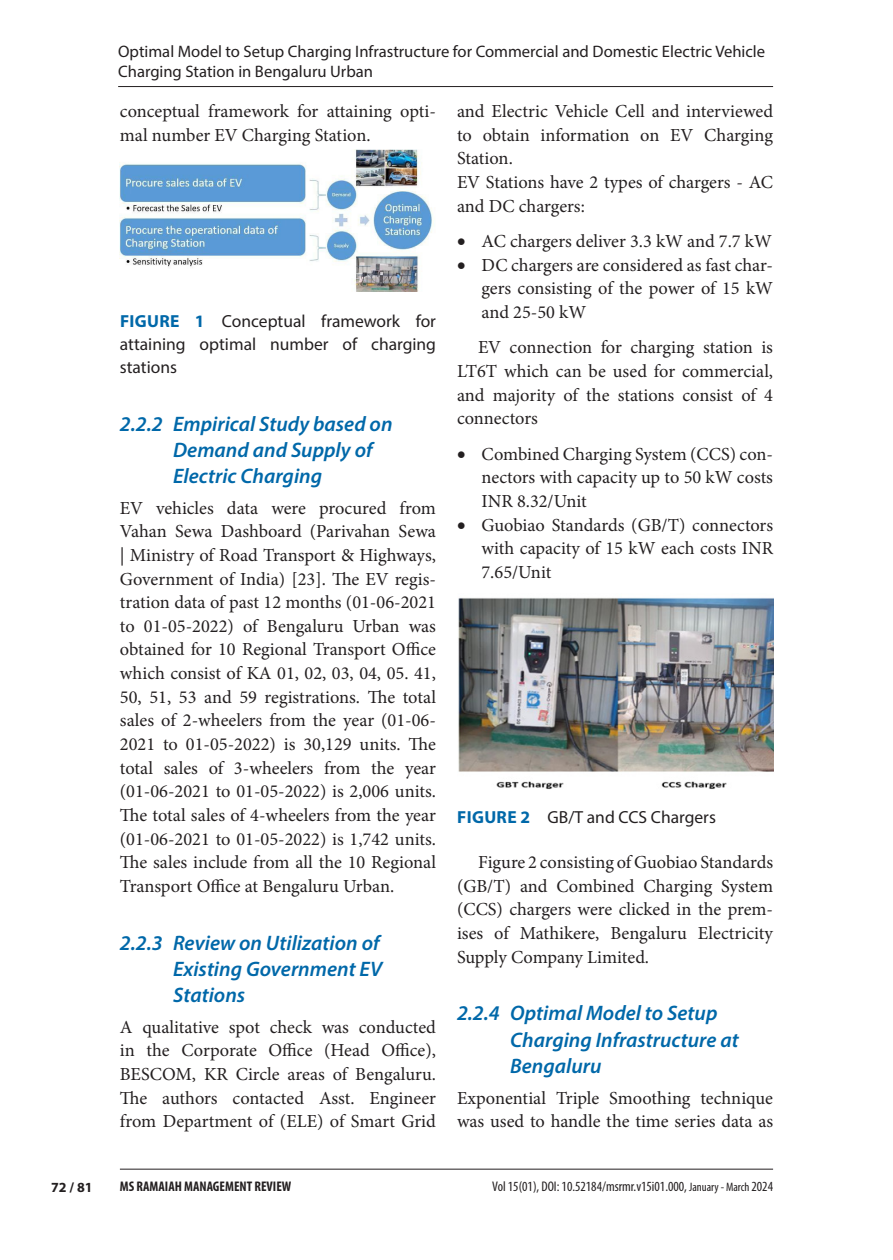
<style>
.page{position:relative;width:893px;height:1260px;background:#fff}
.page>*{position:absolute;margin:0;border:0;box-sizing:border-box;transform-origin:0 0}
.sectionc{font:italic 600 21px/26.2px "Myriad Pro";color:#0068a9}
.para_text_flush{font:18.38px/23.6px "Minion Pro";color:#231f20;text-align:justify}
.para_text{font:18.38px/23.6px "Minion Pro";color:#231f20;text-align:justify}
.figure_caption{font:17.5px/22.8px "Myriad Pro";color:#231f20;text-align:justify}
.t1{font:16.62px/20.1px "Myriad Pro";color:#231f20}
.t2{font:condensed 14px "Myriad Pro";color:#231f20}
.t3{font:700 condensed 14px "Myriad Pro";color:#231f20}
.t4{font:700 14px "Myriad Pro";color:#231f20}
.s1{font-weight:700;color:#0068a9}
.s2{font-size:12.25px}
</style>
<div class="page">
<hr style="left:118px;top:86px;width:655px;height:1px;background:#231f20">
<hr style="left:120px;top:1168px;width:653px;height:1px;background:#231f20">
<img style="left:120px;top:149px;width:314px;height:142px">
<img style="left:458px;top:598px;width:315px;height:191px">
<p class="t1" style="left:118px;top:41px;width:648px">Optimal Model to Setup Charging Infrastructure for Commercial and Domestic Electric Vehicle<br>Charging Station in Bengaluru Urban</p>
<p class="para_text_flush" style="left:120px;top:99px;width:318px">conceptual framework for attaining opti&shy;mal number EV Charging Station.</p>
<p class="figure_caption" style="left:120px;top:310px;width:318px"><span class="s1">FIGURE 1</span> Conceptual framework for attaining optimal number of charging stations</p>
<p class="sectionc" style="left:173px;top:410px;width:221px;text-indent:-53px">2.2.2 Empirical Study based on<br>Demand and Supply of<br>Electric Charging</p>
<p class="para_text_flush" style="left:120px;top:496px;width:318px">EV vehicles data were procured from Vahan Sewa Dashboard (Parivahan Sewa | Ministry of Road Transport &amp; Highways, Government of India) [23]. The EV regis&shy;tration data of past 12 months (01-06-2021 to 01-05-2022) of Bengaluru Urban was obtained for 10 Regional Transport Office which consist of KA 01, 02, 03, 04, 05. 41, 50, 51, 53 and 59 registrations. The total sales of 2-wheelers from the year (01-06- 2021 to 01-05-2022) is 30,129 units. The total sales of 3-wheelers from the year (01-06-2021 to 01-05-2022) is 2,006 units.<br>The total sales of 4-wheelers from the year (01-06-2021 to 01-05-2022) is 1,742 units.<br>The sales include from all the 10 Regional Transport Office at Bengaluru Urban.</p>
<p class="sectionc" style="left:173px;top:929px;width:211px;text-indent:-53px">2.2.3 Review on Utilization of<br>Existing Government EV<br>Stations</p>
<p class="para_text_flush" style="left:120px;top:1015px;width:318px">A qualitative spot check was conducted in the Corporate Office (Head Office), BESCOM, KR Circle areas of Bengaluru.<br>The authors contacted Asst. Engineer from Department of (ELE) of Smart Grid</p>
<p class="para_text_flush" style="left:457px;top:99px;width:318px">and Electric Vehicle Cell and interviewed to obtain information on EV Charging Station.</p>
<p class="para_text_flush" style="left:457px;top:170px;width:318px">EV Stations have 2 types of chargers - AC and DC chargers:</p>
<p class="para_text_flush" style="left:457px;top:229px;width:316px">• AC chargers deliver 3.3 kW and 7.7 kW</p>
<p class="para_text_flush" style="left:481px;top:253px;width:293px;text-indent:-24px">• DC chargers are considered as fast char&shy;gers consisting of the power of 15 kW and 25-50 kW</p>
<p class="para_text" style="left:457px;top:336px;width:318px;text-indent:21px">EV connection for charging station is LT6T which can be used for commercial, and majority of the stations consist of 4 connectors</p>
<p class="para_text_flush" style="left:481px;top:442px;width:293px;text-indent:-24px">• Combined Charging System (CCS) con&shy;nectors with capacity up to 50 kW costs INR 8.32/Unit</p>
<p class="para_text_flush" style="left:481px;top:513px;width:293px;text-indent:-24px">• Guobiao Standards (GB/T) connectors with capacity of 15 kW each costs INR 7.65/Unit</p>
<p class="figure_caption" style="left:457px;top:806px;width:260px"><span class="s1">FIGURE 2</span> GB/T and CCS Chargers</p>
<p class="para_text" style="left:457px;top:850px;width:318px;text-indent:21px">Figure 2 consisting of Guobiao Standards (GB/T) and Combined Charging System (CCS) chargers were clicked in the prem&shy;ises of Mathikere, Bengaluru Electricity Supply Company Limited.</p>
<p class="sectionc" style="left:510px;top:999px;width:230px;text-indent:-53px">2.2.4 Optimal Model to Setup<br>Charging Infrastructure at<br>Bengaluru</p>
<p class="para_text_flush" style="left:457px;top:1085px;width:318px">Exponential Triple Smoothing technique was used to handle the time series data as</p>
<p class="t4" style="left:51px;top:1178px;width:43px">72 / 81</p>
<p class="t3" style="left:120px;top:1177px;width:173px">MS RAMAIAH MANAGEMENT REVIEW</p>
<p class="t2" style="left:492px;top:1177px;width:282px">Vol 15(01), DOI: 10.52184/msrmr.v15i01.000, <span class="s2">January - March</span> 2024</p>
</div>
